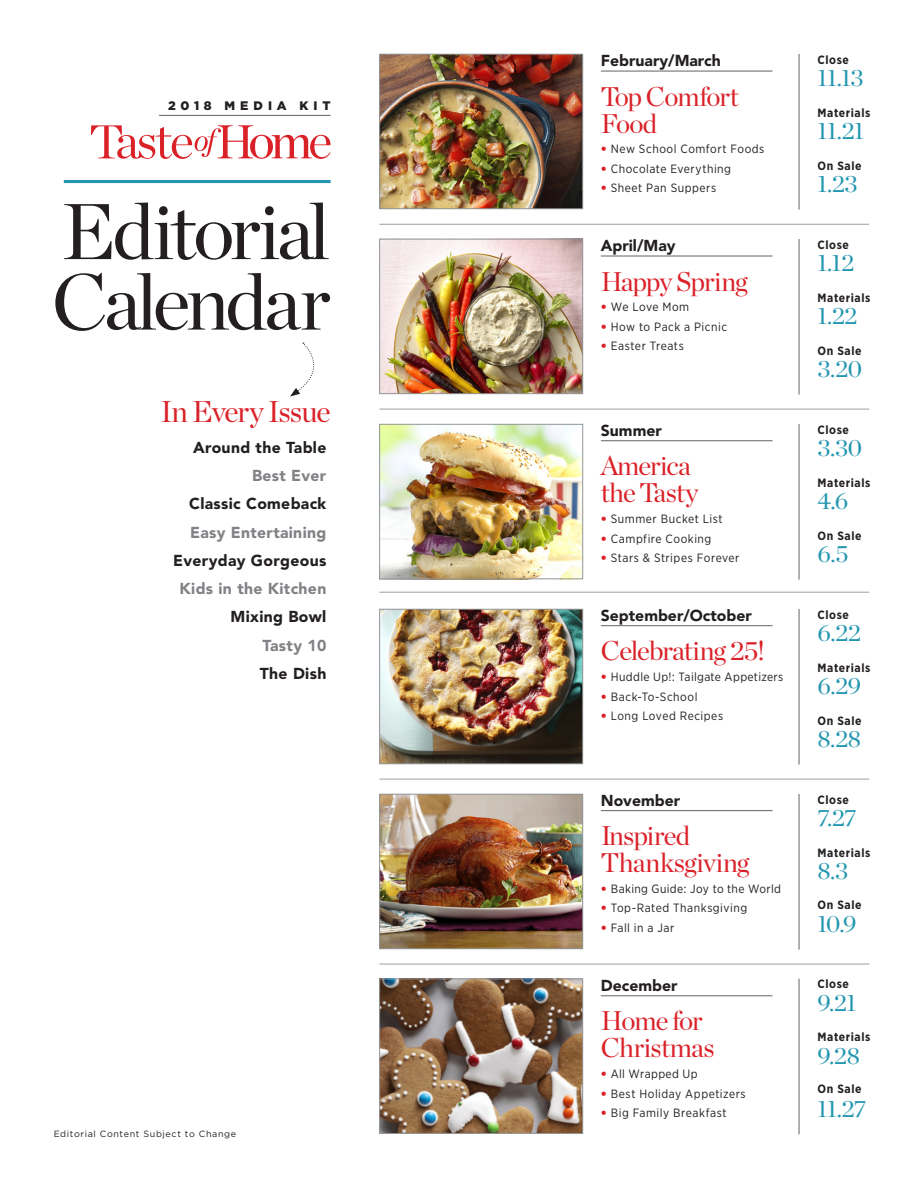
<style>
.page{position:relative;width:918px;height:1188px;background:#fff}
.page>*{position:absolute;margin:0;border:0;box-sizing:border-box;transform-origin:0 0}
.t1{font:78.9px/70.5px "Chronicle Display";letter-spacing:-.05em;color:#231f20}
.t2{font:30px "Chronicle Display";letter-spacing:-.035em;color:#da2128}
.t3{font:27px/27px "Chronicle Display";letter-spacing:-.03em;color:#da2128}
.t4{font:24px "Chronicle Display";letter-spacing:-.025em;color:#2296b0}
.t5{font:900 15.75px "Avenir";color:#231f20}
.t6{font:900 15.75px "Avenir";letter-spacing:.02em;color:#231f20}
.t7{font:900 15.75px "Avenir";letter-spacing:.02em;color:#808285}
.t8{font:900 12.3px "Gotham";letter-spacing:.39em;color:#231f20}
.t9{font:12px "Gotham Narrow";letter-spacing:.04em;color:#231f20}
.t10{font:700 12px "Gotham Narrow";letter-spacing:.05em;color:#231f20}
.t11{font:9px "Gotham";letter-spacing:.07em;color:#231f20}
.s1{font-family:"Avenir";font-weight:900;color:#da2128}
</style>
<div class="page">
<hr style="left:379px;top:224px;width:490px;height:1px;background:#9d9fa2">
<hr style="left:379px;top:409px;width:490px;height:1px;background:#9d9fa2">
<hr style="left:379px;top:592px;width:490px;height:1px;background:#9d9fa2">
<hr style="left:379px;top:779px;width:490px;height:1px;background:#9d9fa2">
<hr style="left:379px;top:964px;width:490px;height:1px;background:#9d9fa2">
<img style="left:381px;top:56px;width:200px;height:151px">
<div style="left:379px;top:54px;width:204px;height:155px;border:1px solid #939598"></div>
<hr style="left:799px;top:54px;width:1px;height:156px;background:#636366">
<hr style="left:601px;top:71px;width:171px;height:1px;background:#636366">
<img style="left:381px;top:426px;width:200px;height:151px">
<div style="left:379px;top:424px;width:204px;height:155px;border:1px solid #939598"></div>
<hr style="left:799px;top:424px;width:1px;height:156px;background:#636366">
<hr style="left:601px;top:440px;width:171px;height:1px;background:#636366">
<img style="left:381px;top:796px;width:200px;height:151px">
<div style="left:379px;top:794px;width:204px;height:155px;border:1px solid #939598"></div>
<hr style="left:799px;top:794px;width:1px;height:156px;background:#636366">
<hr style="left:601px;top:810px;width:171px;height:1px;background:#636366">
<img style="left:381px;top:981px;width:200px;height:151px">
<div style="left:379px;top:979px;width:204px;height:155px;border:1px solid #939598"></div>
<hr style="left:799px;top:979px;width:1px;height:155px;background:#636366">
<hr style="left:601px;top:996px;width:171px;height:1px;background:#636366">
<img style="left:381px;top:241px;width:200px;height:151px">
<div style="left:379px;top:239px;width:204px;height:155px;border:1px solid #939598"></div>
<hr style="left:799px;top:239px;width:1px;height:156px;background:#636366">
<hr style="left:601px;top:256px;width:171px;height:1px;background:#636366">
<img style="left:381px;top:611px;width:200px;height:151px">
<div style="left:379px;top:609px;width:204px;height:155px;border:1px solid #939598"></div>
<hr style="left:799px;top:609px;width:1px;height:156px;background:#636366">
<hr style="left:601px;top:625px;width:171px;height:1px;background:#636366">
<hr style="left:64px;top:180px;width:267px;height:3px;background:#2296b0">
<svg style="left:91px;top:125px;width:240px;height:34px"></svg>
<hr style="left:159px;top:115px;width:172px;height:1px;background:#636366">
<svg style="left:290px;top:343px;width:25px;height:54px"></svg>
<p class="t8" style="left:168px;top:98px;width:164px">2018 MEDIA KIT</p>
<p class="t1" style="left:52px;top:190px;width:280px">Editorial<br>Calendar</p>
<p class="t2" style="left:161px;top:389px;width:171px">In Every Issue</p>
<p class="t6" style="left:193px;top:438px;width:135px">Around the Table</p>
<p class="t7" style="left:252px;top:466px;width:76px">Best Ever</p>
<p class="t6" style="left:189px;top:494px;width:139px">Classic Comeback</p>
<p class="t7" style="left:190px;top:523px;width:138px">Easy Entertaining</p>
<p class="t6" style="left:173px;top:551px;width:155px">Everyday Gorgeous</p>
<p class="t7" style="left:180px;top:579px;width:148px">Kids in the Kitchen</p>
<p class="t6" style="left:231px;top:607px;width:97px">Mixing Bowl</p>
<p class="t7" style="left:262px;top:636px;width:66px">Tasty 10</p>
<p class="t5" style="left:260px;top:664px;width:68px">The Dish</p>
<p class="t11" style="left:54px;top:1128px;width:184px">Editorial Content Subject to Change</p>
<p class="t5" style="left:601px;top:51px;width:121px">February/March</p>
<p class="t3" style="left:601px;top:81px;width:140px">Top Comfort<br>Food</p>
<p class="t9" style="left:601px;top:142px;width:165px"><span class="s1">•</span> New School Comfort Foods</p>
<p class="t9" style="left:601px;top:161px;width:132px"><span class="s1">•</span> Chocolate Everything</p>
<p class="t9" style="left:601px;top:181px;width:117px"><span class="s1">•</span> Sheet Pan Suppers</p>
<p class="t5" style="left:601px;top:236px;width:76px">April/May</p>
<p class="t3" style="left:601px;top:266px;width:148px">Happy Spring</p>
<p class="t9" style="left:601px;top:300px;width:90px"><span class="s1">•</span> We Love Mom</p>
<p class="t9" style="left:601px;top:319px;width:128px"><span class="s1">•</span> How to Pack a Picnic</p>
<p class="t9" style="left:601px;top:339px;width:84px"><span class="s1">•</span> Easter Treats</p>
<p class="t5" style="left:601px;top:421px;width:62px">Summer</p>
<p class="t3" style="left:601px;top:450px;width:99px">America the Tasty</p>
<p class="t9" style="left:601px;top:511px;width:123px"><span class="s1">•</span> Summer Bucket List</p>
<p class="t9" style="left:601px;top:531px;width:112px"><span class="s1">•</span> Campfire Cooking</p>
<p class="t9" style="left:601px;top:550px;width:140px"><span class="s1">•</span> Stars &amp; Stripes Forever</p>
<p class="t5" style="left:601px;top:606px;width:153px">September/October</p>
<p class="t3" style="left:601px;top:635px;width:165px">Celebrating 25!</p>
<p class="t9" style="left:601px;top:669px;width:184px"><span class="s1">•</span> Huddle Up!: Tailgate Appetizers</p>
<p class="t9" style="left:601px;top:689px;width:98px"><span class="s1">•</span> Back-To-School</p>
<p class="t9" style="left:601px;top:708px;width:124px"><span class="s1">•</span> Long Loved Recipes</p>
<p class="t5" style="left:601px;top:791px;width:81px">November</p>
<p class="t3" style="left:601px;top:820px;width:150px">Inspired<br>Thanksgiving</p>
<p class="t9" style="left:601px;top:881px;width:182px"><span class="s1">•</span> Baking Guide: Joy to the World</p>
<p class="t9" style="left:601px;top:901px;width:148px"><span class="s1">•</span> Top-Rated Thanksgiving</p>
<p class="t9" style="left:601px;top:920px;width:75px"><span class="s1">•</span> Fall in a Jar</p>
<p class="t5" style="left:601px;top:976px;width:78px">December</p>
<p class="t3" style="left:601px;top:1005px;width:115px">Home for<br>Christmas</p>
<p class="t9" style="left:601px;top:1066px;width:98px"><span class="s1">•</span> All Wrapped Up</p>
<p class="t9" style="left:601px;top:1086px;width:146px"><span class="s1">•</span> Best Holiday Appetizers</p>
<p class="t9" style="left:601px;top:1105px;width:127px"><span class="s1">•</span> Big Family Breakfast</p>
<p class="t10" style="left:818px;top:52px;width:33px">Close</p>
<p class="t4" style="left:818px;top:59px;width:48px">11.13</p>
<p class="t10" style="left:818px;top:105px;width:54px">Materials</p>
<p class="t4" style="left:818px;top:112px;width:48px">11.21</p>
<p class="t10" style="left:818px;top:158px;width:46px">On Sale</p>
<p class="t4" style="left:818px;top:166px;width:42px">1.23</p>
<p class="t10" style="left:818px;top:237px;width:33px">Close</p>
<p class="t4" style="left:818px;top:244px;width:38px">1.12</p>
<p class="t10" style="left:818px;top:290px;width:54px">Materials</p>
<p class="t4" style="left:818px;top:297px;width:41px">1.22</p>
<p class="t10" style="left:818px;top:343px;width:46px">On Sale</p>
<p class="t4" style="left:818px;top:351px;width:46px">3.20</p>
<p class="t10" style="left:818px;top:422px;width:33px">Close</p>
<p class="t4" style="left:818px;top:429px;width:46px">3.30</p>
<p class="t10" style="left:818px;top:475px;width:54px">Materials</p>
<p class="t4" style="left:818px;top:482px;width:32px">4.6</p>
<p class="t10" style="left:818px;top:528px;width:46px">On Sale</p>
<p class="t4" style="left:818px;top:535px;width:32px">6.5</p>
<p class="t10" style="left:818px;top:607px;width:33px">Close</p>
<p class="t4" style="left:818px;top:614px;width:45px">6.22</p>
<p class="t10" style="left:818px;top:660px;width:54px">Materials</p>
<p class="t4" style="left:818px;top:668px;width:45px">6.29</p>
<p class="t10" style="left:818px;top:713px;width:46px">On Sale</p>
<p class="t4" style="left:818px;top:721px;width:45px">8.28</p>
<p class="t10" style="left:818px;top:792px;width:33px">Close</p>
<p class="t4" style="left:818px;top:799px;width:40px">7.27</p>
<p class="t10" style="left:818px;top:845px;width:54px">Materials</p>
<p class="t4" style="left:818px;top:852px;width:32px">8.3</p>
<p class="t10" style="left:818px;top:898px;width:46px">On Sale</p>
<p class="t4" style="left:818px;top:905px;width:41px">10.9</p>
<p class="t10" style="left:818px;top:976px;width:33px">Close</p>
<p class="t4" style="left:818px;top:984px;width:41px">9.21</p>
<p class="t10" style="left:818px;top:1029px;width:54px">Materials</p>
<p class="t4" style="left:818px;top:1037px;width:44px">9.28</p>
<p class="t10" style="left:818px;top:1081px;width:46px">On Sale</p>
<p class="t4" style="left:818px;top:1090px;width:50px">11.27</p>
</div>
